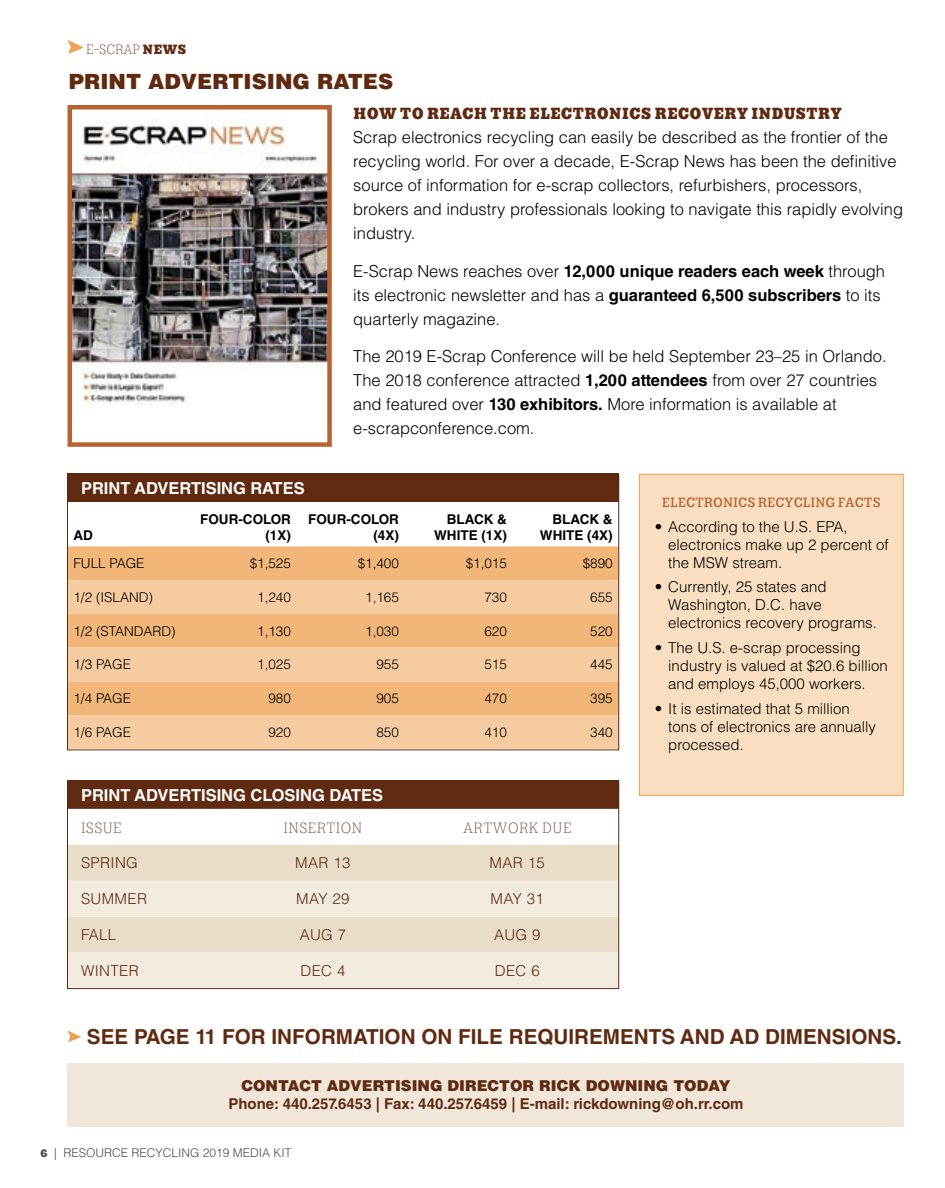
<style>
.page{position:relative;width:945px;height:1188px;background:#fff}
.page>*{position:absolute;margin:0;border:0;box-sizing:border-box;transform-origin:0 0}
.t1{font:900 21px "Helvetica LT Std";color:#602a11}
.t2{font:700 20.7px "Helvetica LT Std";color:#602a11}
.t3{font:900 18px "Lehigh Personal";color:#602a11}
.t4{font:300 16.5px/24px "Helvetica LT Std";color:#000}
.t5{font:700 16.5px "Helvetica LT Std";color:#fff}
.t6{font:300 16.5px "Lehigh Personal";letter-spacing:.025em;color:#602a11}
.t7{font:300 15px/18px "Helvetica LT Std";color:#000}
.t8{font:700 15px "Helvetica LT Std";color:#602a11}
.t9{font:300 15px "Helvetica LT Std";letter-spacing:.025em;color:#602a11}
.t10{font:900 15px "Helvetica LT Std";color:#602a11}
.t11{font:600 15px "Lehigh Personal";color:#b76430}
.t12{font:300 15px "Lehigh Personal";color:#602a11}
.t13{font:300 13.5px "Helvetica LT Std";color:#000}
.t14{font:700 13.5px/16.2px "Helvetica LT Std";color:#000;text-align:right}
.t15{font:300 12px "Helvetica LT Std";color:#4d4d4f}
.s1{font-weight:900}
.s2{font-weight:700}
.s3{font-family:"Lehigh Personal";font-weight:900}
</style>
<div class="page">
<div style="left:68px;top:474px;width:551px;height:28px;background:#602a11"></div>
<div style="left:68px;top:781px;width:551px;height:28px;background:#602a11"></div>
<div style="left:639px;top:474px;width:264px;height:321px;background:#f9dec1"></div>
<div style="left:639px;top:474px;width:265px;height:322px;border:1px solid #eda151"></div>
<div style="left:69px;top:546px;width:548px;height:34px;background:#f1b678"></div>
<svg style="left:69px;top:580px;width:548px;height:168px;background:#f4c28f"></svg>
<img style="left:73px;top:118px;width:254px;height:288px">
<div style="left:68px;top:105px;width:264px;height:342px;border:4px solid #b76430"></div>
<svg style="left:69px;top:844px;width:548px;height:1px"></svg>
<div style="left:69px;top:845px;width:548px;height:36px;background:#e8ddc8"></div>
<svg style="left:69px;top:881px;width:548px;height:106px;background:#eee6d7"></svg>
<svg style="left:67px;top:40px;width:17px;height:14px"></svg>
<div style="left:68px;top:1063px;width:836px;height:63px;background:#f0e7da"></div>
<div style="left:67px;top:476px;width:552px;height:274px;border:1px solid #602a11"></div>
<div style="left:67px;top:781px;width:552px;height:208px;border:1px solid #602a11"></div>
<svg style="left:67px;top:1030px;width:14px;height:12px"></svg>
<p class="t12" style="left:86px;top:41px;width:102px">E-SCRAP <span class="s1">NEWS</span></p>
<p class="t1" style="left:69px;top:68px;width:326px">PRINT ADVERTISING RATES</p>
<p class="t5" style="left:81px;top:478px;width:225px">PRINT ADVERTISING RATES</p>
<p class="t3" style="left:353px;top:102px;width:490px">HOW TO REACH THE ELECTRONICS RECOVERY INDUSTRY</p>
<p class="t4" style="left:353px;top:125px;width:551px">Scrap electronics recycling can easily be described as the frontier of the recycling world. For over a decade, E-Scrap News has been the definitive source of information for e-scrap collectors, refurbishers, processors, brokers and industry professionals looking to navigate this rapidly evolving industry.</p>
<p class="t4" style="left:353px;top:259px;width:533px">E-Scrap News reaches over <span class="s2">12,000 unique readers each week</span> through its electronic newsletter and has a <span class="s2">guaranteed 6,500 subscribers</span> to its quarterly magazine.</p>
<p class="t4" style="left:353px;top:344px;width:535px">The 2019 E-Scrap Conference will be held September 23–25 in Orlando.<br>The 2018 conference attracted <span class="s2">1,200 attendees</span> from over 27 countries and featured over <span class="s2">130 exhibitors.</span> More information is available at e-scrapconference.com.</p>
<p class="t14" style="left:74px;top:527px;width:21px">AD</p>
<p class="t14" style="left:200px;top:511px;width:92px">FOUR-COLOR (1X)</p>
<p class="t14" style="left:308px;top:511px;width:92px">FOUR-COLOR (4X)</p>
<p class="t14" style="left:434px;top:511px;width:74px">BLACK &amp;<br>WHITE (1X)</p>
<p class="t14" style="left:540px;top:511px;width:74px">BLACK &amp;<br>WHITE (4X)</p>
<p class="t13" style="left:73px;top:555px;width:73px">FULL PAGE</p>
<p class="t13" style="left:250px;top:555px;width:43px">$1,525</p>
<p class="t13" style="left:358px;top:555px;width:43px">$1,400</p>
<p class="t13" style="left:466px;top:555px;width:43px">$1,015</p>
<p class="t13" style="left:583px;top:555px;width:32px">$890</p>
<p class="t13" style="left:73px;top:589px;width:81px">1/2 (ISLAND)</p>
<p class="t13" style="left:257px;top:589px;width:35px">1,240</p>
<p class="t13" style="left:365px;top:589px;width:35px">1,165</p>
<p class="t13" style="left:484px;top:589px;width:24px">730</p>
<p class="t13" style="left:590px;top:589px;width:24px">655</p>
<p class="t13" style="left:73px;top:622px;width:104px">1/2 (STANDARD)</p>
<p class="t13" style="left:257px;top:622px;width:35px">1,130</p>
<p class="t13" style="left:365px;top:622px;width:35px">1,030</p>
<p class="t13" style="left:484px;top:622px;width:24px">620</p>
<p class="t13" style="left:590px;top:622px;width:24px">520</p>
<p class="t13" style="left:73px;top:656px;width:59px">1/3 PAGE</p>
<p class="t13" style="left:257px;top:656px;width:35px">1,025</p>
<p class="t13" style="left:376px;top:656px;width:24px">955</p>
<p class="t13" style="left:484px;top:656px;width:24px">515</p>
<p class="t13" style="left:590px;top:656px;width:24px">445</p>
<p class="t13" style="left:73px;top:690px;width:59px">1/4 PAGE</p>
<p class="t13" style="left:268px;top:690px;width:24px">980</p>
<p class="t13" style="left:376px;top:690px;width:24px">905</p>
<p class="t13" style="left:484px;top:690px;width:24px">470</p>
<p class="t13" style="left:590px;top:690px;width:24px">395</p>
<p class="t13" style="left:73px;top:724px;width:59px">1/6 PAGE</p>
<p class="t13" style="left:268px;top:724px;width:24px">920</p>
<p class="t13" style="left:376px;top:724px;width:24px">850</p>
<p class="t13" style="left:484px;top:724px;width:24px">410</p>
<p class="t13" style="left:590px;top:724px;width:24px">340</p>
<p class="t5" style="left:81px;top:785px;width:304px">PRINT ADVERTISING CLOSING DATES</p>
<p class="t6" style="left:81px;top:819px;width:42px">ISSUE</p>
<p class="t6" style="left:284px;top:819px;width:80px">INSERTION</p>
<p class="t6" style="left:463px;top:819px;width:110px">ARTWORK DUE</p>
<p class="t9" style="left:81px;top:853px;width:58px">SPRING</p>
<p class="t9" style="left:295px;top:853px;width:57px">MAR 13</p>
<p class="t9" style="left:490px;top:853px;width:57px">MAR 15</p>
<p class="t9" style="left:81px;top:889px;width:68px">SUMMER</p>
<p class="t9" style="left:296px;top:889px;width:55px">MAY 29</p>
<p class="t9" style="left:491px;top:889px;width:55px">MAY 31</p>
<p class="t9" style="left:81px;top:925px;width:37px">FALL</p>
<p class="t9" style="left:300px;top:925px;width:48px">AUG 7</p>
<p class="t9" style="left:494px;top:925px;width:48px">AUG 9</p>
<p class="t9" style="left:81px;top:961px;width:59px">WINTER</p>
<p class="t9" style="left:301px;top:961px;width:46px">DEC 4</p>
<p class="t9" style="left:495px;top:961px;width:46px">DEC 6</p>
<p class="t11" style="left:662px;top:494px;width:220px">ELECTRONICS RECYCLING FACTS</p>
<p class="t7" style="left:668px;top:517px;width:222px;text-indent:-14px">• According to the U.S. EPA, electronics make up 2 percent of the MSW stream.</p>
<p class="t7" style="left:668px;top:578px;width:210px;text-indent:-14px">• Currently, 25 states and<br>Washington, D.C. have electronics recovery programs.</p>
<p class="t7" style="left:668px;top:639px;width:221px;text-indent:-14px">• The U.S. e-scrap processing industry is valued at $20.6 billion and employs 45,000 workers.</p>
<p class="t7" style="left:668px;top:699px;width:209px;text-indent:-14px">• It is estimated that 5 million tons of electronics are annually processed.</p>
<p class="t2" style="left:87px;top:1024px;width:816px">SEE PAGE 11 FOR INFORMATION ON FILE REQUIREMENTS AND AD DIMENSIONS.</p>
<p class="t10" style="left:241px;top:1076px;width:491px">CONTACT ADVERTISING DIRECTOR RICK DOWNING TODAY</p>
<p class="t8" style="left:228px;top:1095px;width:517px">Phone: 440.257.6453 | Fax: 440.257.6459 | E-mail: rickdowning@oh.rr.com</p>
<p class="t15" style="left:40px;top:1145px;width:253px"><span class="s3">6</span> | RESOURCE RECYCLING 2019 MEDIA KIT</p>
</div>
